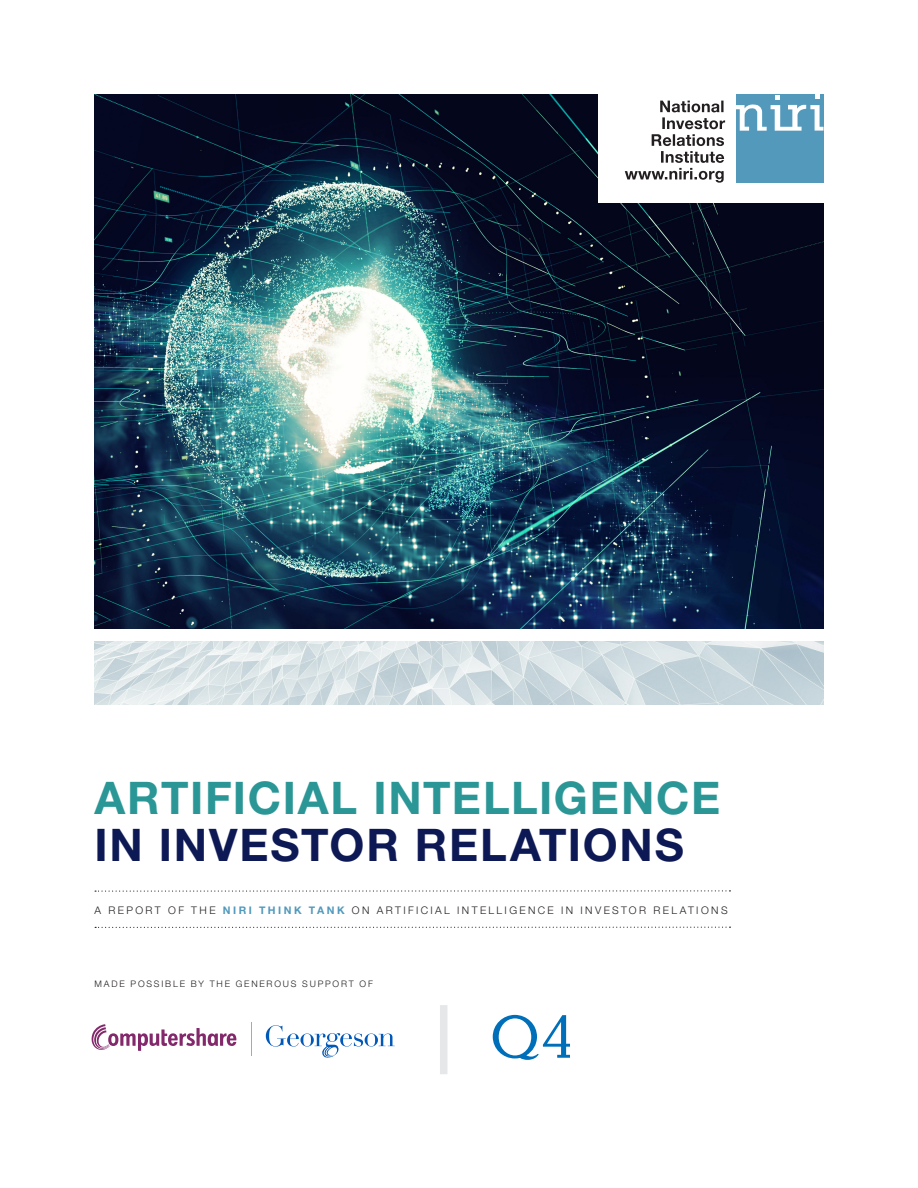
<style>
.page{position:relative;width:918px;height:1188px;background:#fff}
.page>*{position:absolute;margin:0;border:0;box-sizing:border-box;transform-origin:0 0}
.Page_Header{font:700 45px/46.5px "Helvetica Neue LT Pro";letter-spacing:.04em;color:#2a9696}
.Page_Header-2{font:300 10.5px "Helvetica Neue LT Pro";letter-spacing:.225em;color:#231f20}
.Page_Header-3{font:300 9px "Helvetica Neue LT Pro";letter-spacing:.2em;color:#231f20}
.s1{color:#0d1955}
.s2{font-weight:700;color:#5299bc}
</style>
<div class="page">
<img style="left:94px;top:94px;width:729px;height:535px">
<div style="left:598px;top:91px;width:231px;height:112px;background:#fff"></div>
<img style="left:94px;top:642px;width:730px;height:62px">
<svg style="left:92px;top:1024px;width:144px;height:27px"></svg>
<svg style="left:266px;top:1025px;width:129px;height:33px"></svg>
<hr style="left:251px;top:1022px;width:1px;height:33px;background:#a8a9ad">
<svg style="left:493px;top:1015px;width:77px;height:45px"></svg>
<svg style="left:95px;top:927px;width:636px;height:1px"></svg>
<svg style="left:95px;top:890px;width:635px;height:2px"></svg>
<div style="left:736px;top:94px;width:87px;height:89px;background:#5299bc"></div>
<svg style="left:736px;top:95px;width:88px;height:36px"></svg>
<svg style="left:625px;top:101px;width:100px;height:82px"></svg>
<div style="left:440px;top:1005px;width:7px;height:69px;background:#e6e7e9"></div>
<p class="Page_Header" style="left:94px;top:774px;width:627px">ARTIFICIAL INTELLIGENCE<br><span class="s1">IN INVESTOR RELATIONS</span></p>
<p class="Page_Header-2" style="left:95px;top:904px;width:635px">A REPORT OF THE <span class="s2">NIRI THINK TANK</span> ON ARTIFICIAL INTELLIGENCE IN INVESTOR RELATIONS</p>
<p class="Page_Header-3" style="left:95px;top:978px;width:280px">MADE POSSIBLE BY THE GENEROUS SUPPORT OF</p>
</div>
